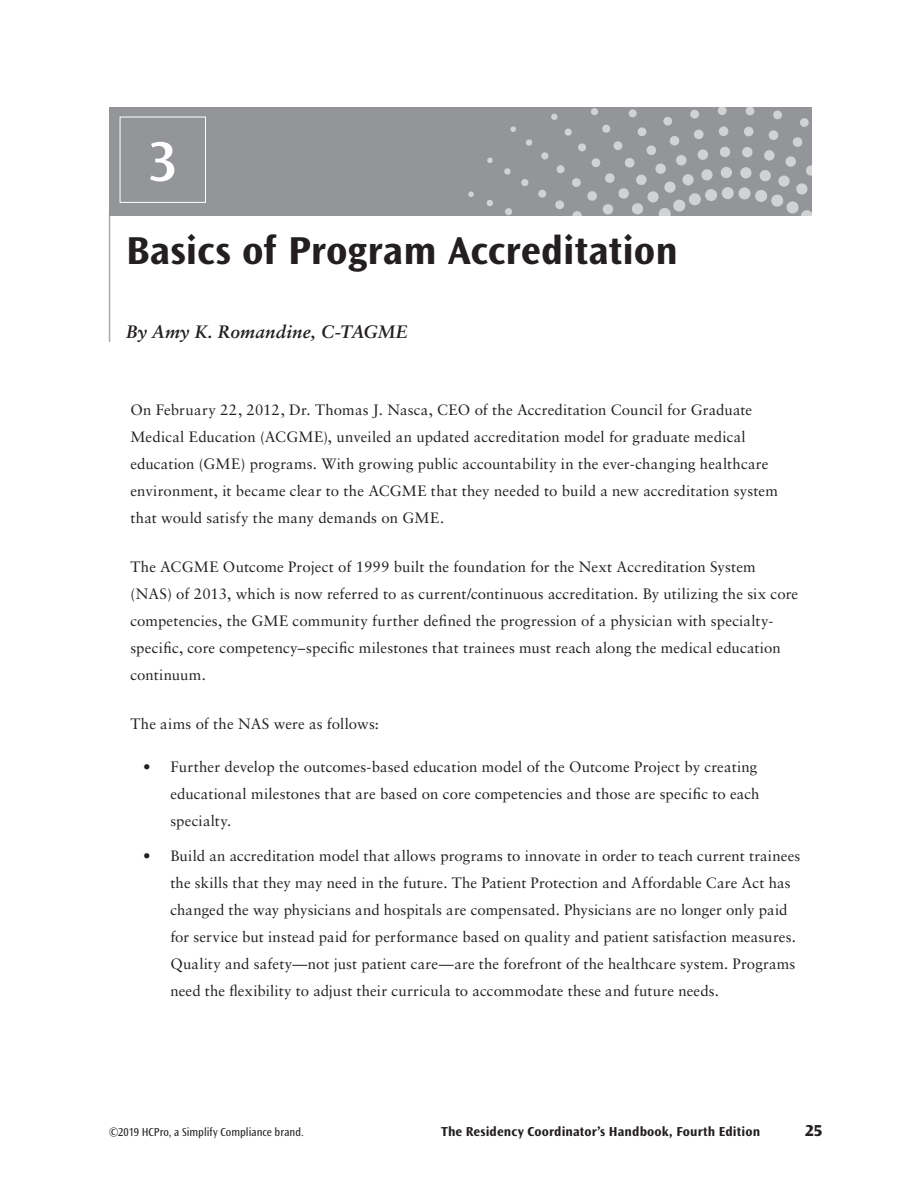
<style>
.page{position:relative;width:919px;height:1189px;background:#fff}
.page>*{position:absolute;margin:0;border:0;box-sizing:border-box;transform-origin:0 0}
.t1{font:600 58.5px "Ocean Sans Std";color:#fff}
.t2{font:700 40.5px "Ocean Sans Std";color:#231f20}
.t3{font:italic 700 18px "Sabon LT Std";letter-spacing:.01em;color:#231f20}
.t4{font:800 16.5px "Ocean Sans Std";color:#231f20}
.t5{font:15px/27px "Sabon LT Std";letter-spacing:.01em;color:#231f20}
.t6{font:700 13.5px "Ocean Sans Std";letter-spacing:.005em;color:#231f20}
.t7{font:12px "Ocean Sans Std";letter-spacing:.005em;color:#231f20;scale:.9 1}
</style>
<div class="page">
<hr style="left:109px;top:213px;width:1px;height:129px;background:#a8a9ad">
<div style="left:109px;top:108px;width:702px;height:108px;background:#939598"></div>
<svg style="left:486px;top:200px;width:7px;height:6px"></svg>
<svg style="left:468px;top:191px;width:6px;height:6px"></svg>
<svg style="left:487px;top:157px;width:6px;height:6px"></svg>
<div style="left:721px;top:187px;width:12px;height:12px;background:#d1d2d4;border-radius:50%"></div>
<div style="left:720px;top:167px;width:11px;height:11px;background:#d1d2d4;border-radius:50%"></div>
<div style="left:719px;top:146px;width:11px;height:11px;background:#d1d2d4;border-radius:50%"></div>
<div style="left:718px;top:126px;width:10px;height:10px;background:#d1d2d4;border-radius:50%"></div>
<svg style="left:504px;top:108px;width:222px;height:108px"></svg>
<svg style="left:737px;top:187px;width:13px;height:12px"></svg>
<svg style="left:739px;top:167px;width:12px;height:11px"></svg>
<svg style="left:741px;top:147px;width:11px;height:10px"></svg>
<svg style="left:745px;top:108px;width:66px;height:108px"></svg>
<div style="left:120px;top:117px;width:86px;height:86px;border:1px solid #fff"></div>
<h1 class="t1" style="left:148px;top:129px;width:31px">3</h1>
<h2 class="t2" style="left:126px;top:227px;width:553px">Basics of Program Accreditation</h2>
<p class="t3" style="left:126px;top:320px;width:283px">By Amy K. Romandine, C-TAGME</p>
<p class="t5" style="left:130px;top:396px;width:648px">On February 22, 2012, Dr. Thomas J. Nasca, CEO of the Accreditation Council for Graduate Medical Education (ACGME), unveiled an updated accreditation model for graduate medical education (GME) programs. With growing public accountability in the ever-changing healthcare environment, it became clear to the ACGME that they needed to build a new accreditation system that would satisfy the many demands on GME.</p>
<p class="t5" style="left:130px;top:553px;width:669px">The ACGME Outcome Project of 1999 built the foundation for the Next Accreditation System (NAS) of 2013, which is now referred to as current/continuous accreditation. By utilizing the six core competencies, the GME community further defined the progression of a physician with specialty&shy;specific, core competency–specific milestones that trainees must reach along the medical education continuum.</p>
<p class="t5" style="left:130px;top:709px;width:250px">The aims of the NAS were as follows:</p>
<p class="t5" style="left:170px;top:753px;width:590px;text-indent:-27px">• Further develop the outcomes-based education model of the Outcome Project by creating educational milestones that are based on core competencies and those are specific to each specialty.</p>
<p class="t5" style="left:170px;top:841px;width:631px;text-indent:-27px">• Build an accreditation model that allows programs to innovate in order to teach current trainees the skills that they may need in the future. The Patient Protection and Affordable Care Act has changed the way physicians and hospitals are compensated. Physicians are no longer only paid for service but instead paid for performance based on quality and patient satisfaction measures.<br>Quality and safety—not just patient care—are the forefront of the healthcare system. Programs need the flexibility to adjust their curricula to accommodate these and future needs.</p>
<p class="t7" style="left:109px;top:1124px;width:218px">©2019 HCPro, a Simplify Compliance brand.</p>
<p class="t6" style="left:441px;top:1123px;width:320px">The Residency Coordinator’s Handbook, Fourth Edition</p>
<p class="t4" style="left:804px;top:1120px;width:19px">25</p>
</div>
